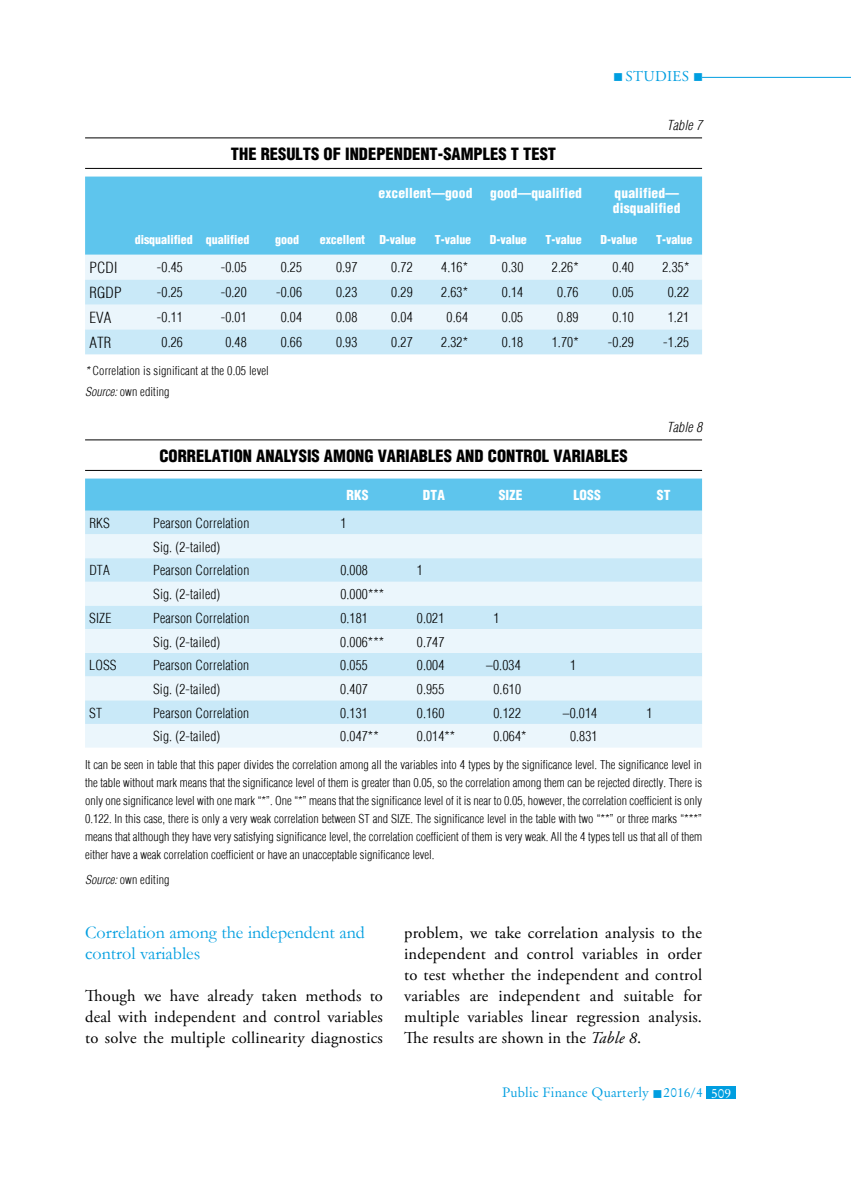
<style>
.page{position:relative;width:851px;height:1191px;background:#fff}
.page>*{position:absolute;margin:0;border:0;box-sizing:border-box;transform-origin:0 0}
.t1{font:18px/21px "Garamond";color:#009ee0}
.t2{font:16.5px/21px "Adobe Garamond Pro";letter-spacing:.01em;color:#000;text-align:justify}
.t3{font:900 condensed 16.5px "H Helvetica";color:#000}
.t4{font:300 condensed 15px "H Helvetica";color:#000}
.t5{font:15px "Adobe Garamond Pro";letter-spacing:.12em;color:#009ee0}
.t6{font:300 condensed 13.5px "H Helvetica";letter-spacing:.01em;color:#000}
.t7{font:900 condensed 13.5px/15px "H Helvetica";letter-spacing:.01em;color:#fff}
.t8{font:13.5px "Original Garamond HU Normal";letter-spacing:.01em;color:#009ee0}
.t9{font:italic 300 condensed 13.5px "H Helvetica";letter-spacing:.01em;color:#000}
.t10{font:300 condensed 12px/18px "H Helvetica";color:#000}
.t11{font:900 condensed 12px "H Helvetica";letter-spacing:-.005em;color:#fff}
.s1{font-style:italic}
.s2{color:#fff}
</style>
<div class="page">
<hr style="left:702px;top:77px;width:148px;height:1px;background:#009ee0">
<div style="left:706px;top:1086px;width:30px;height:13px;background:#009ee0"></div>
<hr style="left:85px;top:137px;width:617px;height:1px;background:#000">
<hr style="left:85px;top:168px;width:617px;height:1px;background:#000">
<div style="left:85px;top:176px;width:617px;height:79px;background:#5ec5ed"></div>
<div style="left:85px;top:255px;width:617px;height:25px;background:#ebf6fc"></div>
<svg style="left:85px;top:280px;width:617px;height:74px;background:#d4edf9"></svg>
<hr style="left:85px;top:439px;width:617px;height:1px;background:#000">
<hr style="left:85px;top:470px;width:617px;height:1px;background:#000">
<div style="left:85px;top:478px;width:617px;height:33px;background:#5ec5ed"></div>
<div style="left:85px;top:511px;width:617px;height:23px;background:#c9e9f8"></div>
<svg style="left:85px;top:534px;width:617px;height:213px;background:#dcf0fa"></svg>
<p class="t5" style="left:613px;top:67px;width:92px">■Studies ■</p>
<p class="t9" style="left:666px;top:117px;width:37px">Table 7</p>
<h2 class="t3" style="left:231px;top:143px;width:324px">The results of independent-samples T test</h2>
<p class="t7" style="left:378px;top:185px;width:96px">excellent—good</p>
<p class="t7" style="left:490px;top:185px;width:93px">good—qualified</p>
<p class="t7" style="left:613px;top:185px;width:69px">qualified— disqualified</p>
<p class="t11" style="left:135px;top:232px;width:116px">disqualified qualified</p>
<p class="t11" style="left:275px;top:232px;width:25px">good</p>
<p class="t11" style="left:320px;top:232px;width:98px">excellent D-value</p>
<p class="t11" style="left:435px;top:232px;width:38px">T-value</p>
<p class="t11" style="left:490px;top:232px;width:38px">D-value</p>
<p class="t11" style="left:545px;top:232px;width:38px">T-value</p>
<p class="t11" style="left:600px;top:232px;width:38px">D-value</p>
<p class="t11" style="left:656px;top:232px;width:38px">T-value</p>
<p class="t4" style="left:89px;top:259px;width:15px">PCDI</p>
<p class="t6" style="left:157px;top:259px;width:28px">-0.45</p>
<p class="t6" style="left:221px;top:259px;width:28px">-0.05</p>
<p class="t6" style="left:280px;top:259px;width:23px">0.25</p>
<p class="t6" style="left:336px;top:259px;width:23px">0.97</p>
<p class="t6" style="left:391px;top:259px;width:23px">0.72</p>
<p class="t6" style="left:441px;top:259px;width:28px">4.16*</p>
<p class="t6" style="left:502px;top:259px;width:23px">0.30</p>
<p class="t6" style="left:551px;top:259px;width:28px">2.26*</p>
<p class="t6" style="left:612px;top:259px;width:23px">0.40</p>
<p class="t6" style="left:662px;top:259px;width:28px">2.35*</p>
<p class="t4" style="left:89px;top:284px;width:34px">RGD P</p>
<p class="t6" style="left:157px;top:284px;width:28px">-0.25</p>
<p class="t6" style="left:221px;top:284px;width:28px">-0.20</p>
<p class="t6" style="left:276px;top:284px;width:28px">-0.06</p>
<p class="t6" style="left:336px;top:284px;width:23px">0.23</p>
<p class="t6" style="left:391px;top:284px;width:23px">0.29</p>
<p class="t6" style="left:441px;top:284px;width:28px">2.63*</p>
<p class="t6" style="left:502px;top:284px;width:23px">0.14</p>
<p class="t6" style="left:557px;top:284px;width:23px">0.76</p>
<p class="t6" style="left:612px;top:284px;width:23px">0.05</p>
<p class="t6" style="left:667px;top:284px;width:23px">0.22</p>
<p class="t4" style="left:89px;top:309px;width:16px">EVA</p>
<p class="t6" style="left:157px;top:309px;width:28px">-0.11</p>
<p class="t6" style="left:221px;top:309px;width:28px">-0.01</p>
<p class="t6" style="left:280px;top:309px;width:23px">0.04</p>
<p class="t6" style="left:336px;top:309px;width:23px">0.08</p>
<p class="t6" style="left:391px;top:309px;width:23px">0.04</p>
<p class="t6" style="left:446px;top:309px;width:23px">0.64</p>
<p class="t6" style="left:502px;top:309px;width:23px">0.05</p>
<p class="t6" style="left:557px;top:309px;width:23px">0.89</p>
<p class="t6" style="left:612px;top:309px;width:23px">0.10</p>
<p class="t6" style="left:667px;top:309px;width:23px">1.21</p>
<p class="t4" style="left:89px;top:334px;width:22px">ATR</p>
<p class="t6" style="left:161px;top:334px;width:23px">0.26</p>
<p class="t6" style="left:225px;top:334px;width:23px">0.48</p>
<p class="t6" style="left:280px;top:334px;width:23px">0.66</p>
<p class="t6" style="left:336px;top:334px;width:23px">0.93</p>
<p class="t6" style="left:391px;top:334px;width:23px">0.27</p>
<p class="t6" style="left:441px;top:334px;width:28px">2.32*</p>
<p class="t6" style="left:502px;top:334px;width:23px">0.18</p>
<p class="t6" style="left:551px;top:334px;width:28px">1.70*</p>
<p class="t6" style="left:607px;top:334px;width:28px">-0.29</p>
<p class="t6" style="left:663px;top:334px;width:28px">-1.25</p>
<p class="t10" style="left:85px;top:360px;width:185px;line-height:21px"><span class="s1">*</span> Correlation is significant at the 0.05 level<br><span class="s1">Source:</span> own editing</p>
<p class="t9" style="left:666px;top:419px;width:37px">Table 8</p>
<h2 class="t3" style="left:159px;top:445px;width:470px">Correlation analysis among variables and control variables</h2>
<p class="t7" style="left:346px;top:487px;width:9px">RKS</p>
<p class="t7" style="left:423px;top:487px;width:23px">DTA</p>
<p class="t7" style="left:498px;top:487px;width:24px">SIZE</p>
<p class="t7" style="left:573px;top:487px;width:8px">LOSS</p>
<p class="t7" style="left:656px;top:487px;width:15px">ST</p>
<p class="t6" style="left:89px;top:515px;width:22px">RK S</p>
<p class="t6" style="left:153px;top:515px;width:98px">Pearson Correlation</p>
<p class="t6" style="left:340px;top:515px;width:7px">1</p>
<p class="t6" style="left:153px;top:539px;width:69px">Sig. (2-tailed)</p>
<p class="t6" style="left:89px;top:563px;width:22px">DTA</p>
<p class="t6" style="left:153px;top:563px;width:98px">Pearson Correlation</p>
<p class="t6" style="left:340px;top:563px;width:29px">0.008</p>
<p class="t6" style="left:417px;top:563px;width:7px">1</p>
<p class="t6" style="left:153px;top:586px;width:69px">Sig. (2-tailed)</p>
<p class="t6" style="left:340px;top:586px;width:45px">0.000***</p>
<p class="t6" style="left:89px;top:610px;width:24px">SIZE</p>
<p class="t6" style="left:153px;top:610px;width:98px">Pearson Correlation</p>
<p class="t6" style="left:340px;top:610px;width:29px">0.181</p>
<p class="t6" style="left:417px;top:610px;width:29px">0.021</p>
<p class="t6" style="left:493px;top:610px;width:7px">1</p>
<p class="t6" style="left:153px;top:634px;width:69px">Sig. (2-tailed)</p>
<p class="t6" style="left:340px;top:634px;width:45px">0.006***</p>
<p class="t6" style="left:417px;top:634px;width:29px">0.747</p>
<p class="t6" style="left:89px;top:657px;width:29px">LOSS</p>
<p class="t6" style="left:153px;top:657px;width:98px">Pearson Correlation</p>
<p class="t6" style="left:340px;top:657px;width:29px">0.055</p>
<p class="t6" style="left:417px;top:657px;width:29px">0.004</p>
<p class="t6" style="left:486px;top:657px;width:36px">–0.034</p>
<p class="t6" style="left:570px;top:657px;width:7px">1</p>
<p class="t6" style="left:153px;top:681px;width:69px">Sig. (2-tailed)</p>
<p class="t6" style="left:340px;top:681px;width:29px">0.407</p>
<p class="t6" style="left:417px;top:681px;width:29px">0.955</p>
<p class="t6" style="left:493px;top:681px;width:29px">0.610</p>
<p class="t6" style="left:89px;top:705px;width:14px">ST</p>
<p class="t6" style="left:153px;top:705px;width:98px">Pearson Correlation</p>
<p class="t6" style="left:340px;top:705px;width:29px">0.131</p>
<p class="t6" style="left:417px;top:705px;width:29px">0.160</p>
<p class="t6" style="left:493px;top:705px;width:29px">0.122</p>
<p class="t6" style="left:562px;top:705px;width:36px">–0.014</p>
<p class="t6" style="left:646px;top:705px;width:7px">1</p>
<p class="t6" style="left:153px;top:728px;width:69px">Sig. (2-tailed)</p>
<p class="t6" style="left:340px;top:728px;width:40px">0.047**</p>
<p class="t6" style="left:417px;top:728px;width:40px">0.014**</p>
<p class="t6" style="left:493px;top:728px;width:34px">0.064*</p>
<p class="t6" style="left:570px;top:728px;width:29px">0.831</p>
<p class="t10" style="left:85px;top:755px;width:618px;text-align:justify">It can be seen in table that this paper divides the correlation among all the variables into 4 types by the significance level. The significance level in the table without mark means that the significance level of them is greater than 0.05, so the correlation among them can be rejected directly. There is only one significance level with one mark “*”. One “*” means that the significance level of it is near to 0.05, however, the correlation coefficient is only 0.122. I n this case, there is only a very weak correlation between ST and SIZE. The significance level in the table with two “**” or three marks “***” means that although they have very satisfying significance level, the correlation coefficient of them is very weak. All the 4 types tell us that all of them either have a weak correlation coefficient or have an unacceptable significance level.</p>
<p class="t10" style="left:85px;top:870px;width:86px"><span class="s1">Source:</span> own editing</p>
<h1 class="t1" style="left:85px;top:921px;width:281px">Correlation among the independent and control variables</h1>
<h2 class="t2" style="left:85px;top:986px;width:299px">Though we have already taken methods to deal with independent and control variables to solve the multiple collinearity diagnostics</h2>
<p class="t2" style="left:404px;top:923px;width:299px">problem, we take correlation analysis to the independent and control variables in order to test whether the independent and control variables are independent and suitable for multiple variables linear regression analysis.<br>The results are shown in the <span class="s1">Table 8</span>.</p>
<p class="t8" style="left:502px;top:1084px;width:231px">Public Finance Quarterly ■ 2016/4 <span class="s2">509</span></p>
</div>
